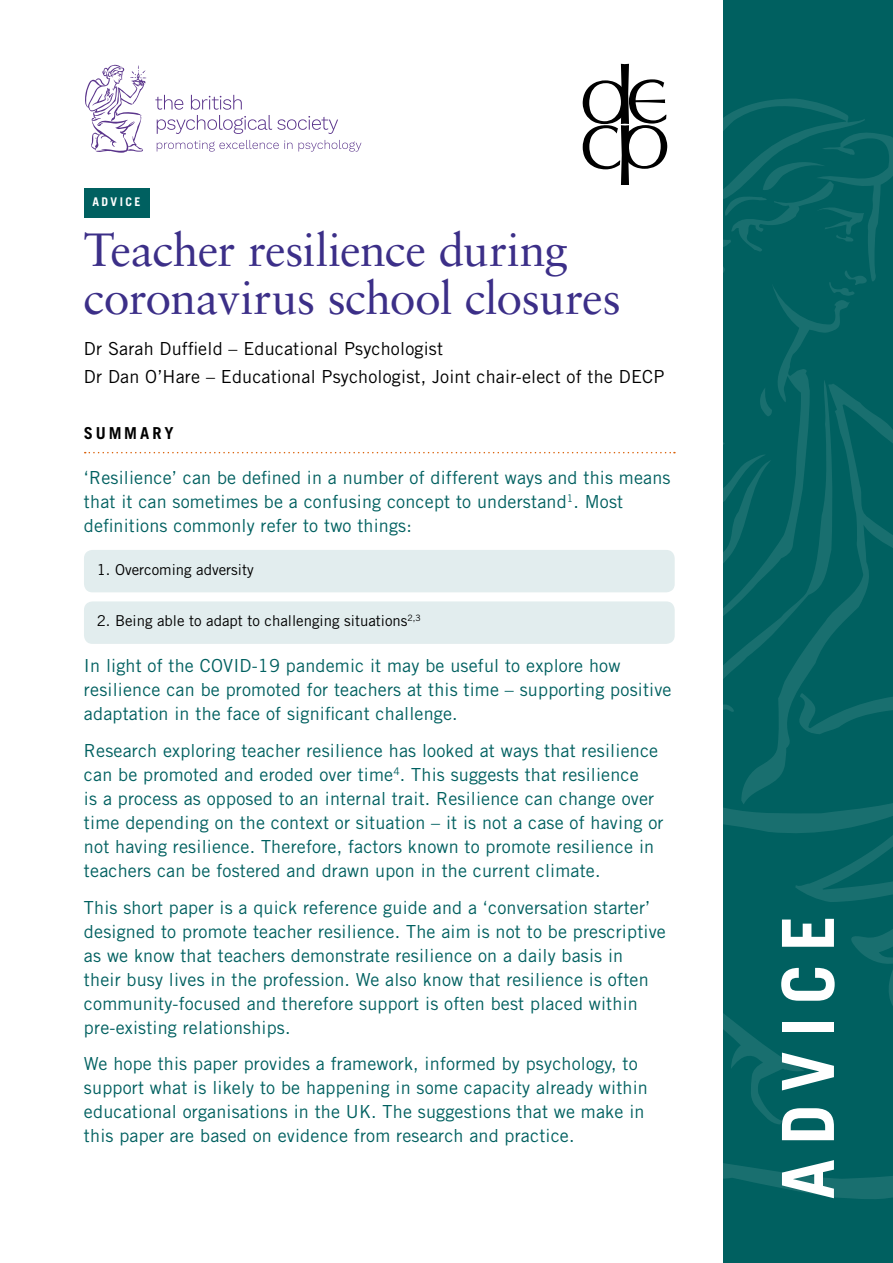
<style>
.page{position:relative;width:893px;height:1263px;background:#006060}
.page>*{position:absolute;margin:0;border:0;box-sizing:border-box;transform-origin:0 0}
.t1{font:700 72px "Trade Gothic LT Std";letter-spacing:.18em;color:#fff}
.t2{font:46.5px/48px "Sabon LT Std";letter-spacing:-.02em;color:#3c2f88}
.t3{font:18px/24px "Trade Gothic LT Std";letter-spacing:.01em;color:#006060}
.t4{font:18px/28.2px "Trade Gothic LT Std";letter-spacing:.01em;color:#000}
.t5{font:700 16.5px "Trade Gothic LT Std";letter-spacing:.17em;color:#000}
.t6{font:700 16.5px "Trade Gothic LT Std";color:#fff}
.t7{font:15px "Trade Gothic LT Std";color:#000}
.t8{font:700 12px "Trade Gothic LT Std";letter-spacing:.2em;color:#fff}
</style>
<div class="page">
<svg style="left:723px;top:1163px;width:170px;height:36px"></svg>
<svg style="left:723px;top:804px;width:170px;height:320px"></svg>
<svg style="left:741px;top:740px;width:152px;height:64px"></svg>
<svg style="left:723px;top:396px;width:170px;height:344px"></svg>
<svg style="left:723px;top:99px;width:170px;height:196px"></svg>
<svg style="left:723px;top:174px;width:127px;height:531px"></svg>
<div style="left:0;top:0;width:723px;height:1263px;background:#fff"></div>
<svg style="left:157px;top:140px;width:135px;height:12px"></svg>
<svg style="left:298px;top:140px;width:63px;height:12px"></svg>
<svg style="left:155px;top:95px;width:183px;height:39px"></svg>
<svg style="left:85px;top:65px;width:61px;height:88px"></svg>
<div style="left:84px;top:188px;width:65px;height:29px;background:#006060"></div>
<svg style="left:85px;top:452px;width:590px;height:1px"></svg>
<div style="left:84px;top:550px;width:591px;height:42px;background:#e2edee;border-radius:9px"></div>
<div style="left:84px;top:601px;width:591px;height:43px;background:#e2edee;border-radius:9px"></div>
<svg style="left:583px;top:64px;width:84px;height:120px"></svg>
<p class="t8" style="left:92px;top:194px;width:50px">ADVICE</p>
<h2 class="t2" style="left:84px;top:225px;width:538px">Teacher resilience during coronavirus school closures</h2>
<p class="t4" style="left:84px;top:334px;width:582px">Dr Sarah Duffield – Educational Psychologist<br>Dr Dan O’Hare – Educational Psychologist, Joint chair-elect of the DECP</p>
<p class="t5" style="left:84px;top:423px;width:91px">SUMMARY</p>
<p class="t3" style="left:84px;top:466px;width:588px">‘Resilience’ can be defined in a number of different ways and this means that it can sometimes be a confusing concept to understand<sup>1</sup>. Most definitions commonly refer to two things:</p>
<p class="t7" style="left:97px;top:560px;width:159px">1. Overcoming adversity</p>
<p class="t7" style="left:97px;top:612px;width:326px">2. Being able to adapt to challenging situations<sup>2,3</sup></p>
<p class="t3" style="left:84px;top:654px;width:589px">In light of the COVID-19 pandemic it may be useful to explore how resilience can be promoted for teachers at this time – supporting positive adaptation in the face of significant challenge.</p>
<p class="t3" style="left:84px;top:738px;width:581px">Research exploring teacher resilience has looked at ways that resilience can be promoted and eroded over time<sup>4</sup>. This suggests that resilience<br>is a process as opposed to an internal trait. Resilience can change over time depending on the context or situation – it is not a case of having or not having resilience. Therefore, factors known to promote resilience in teachers can be fostered and drawn upon in the current climate.</p>
<p class="t3" style="left:84px;top:895px;width:583px">This short paper is a quick reference guide and a ‘conversation starter’ designed to promote teacher resilience. The aim is not to be prescriptive as we know that teachers demonstrate resilience on a daily basis in<br>their busy lives in the profession. We also know that resilience is often community-focused and therefore support is often best placed within pre-existing relationships.</p>
<p class="t3" style="left:84px;top:1052px;width:565px">We hope this paper provides a framework, informed by psychology, to support what is likely to be happening in some capacity already within educational organisations in the UK. The suggestions that we make in this paper are based on evidence from research and practice.</p>
<h1 class="t1" style="left:764px;top:1199px;width:285px;rotate:-90deg">ADVICE</h1>
<p class="t6" style="left:807px;top:1168px;width:11px">1</p>
</div>
